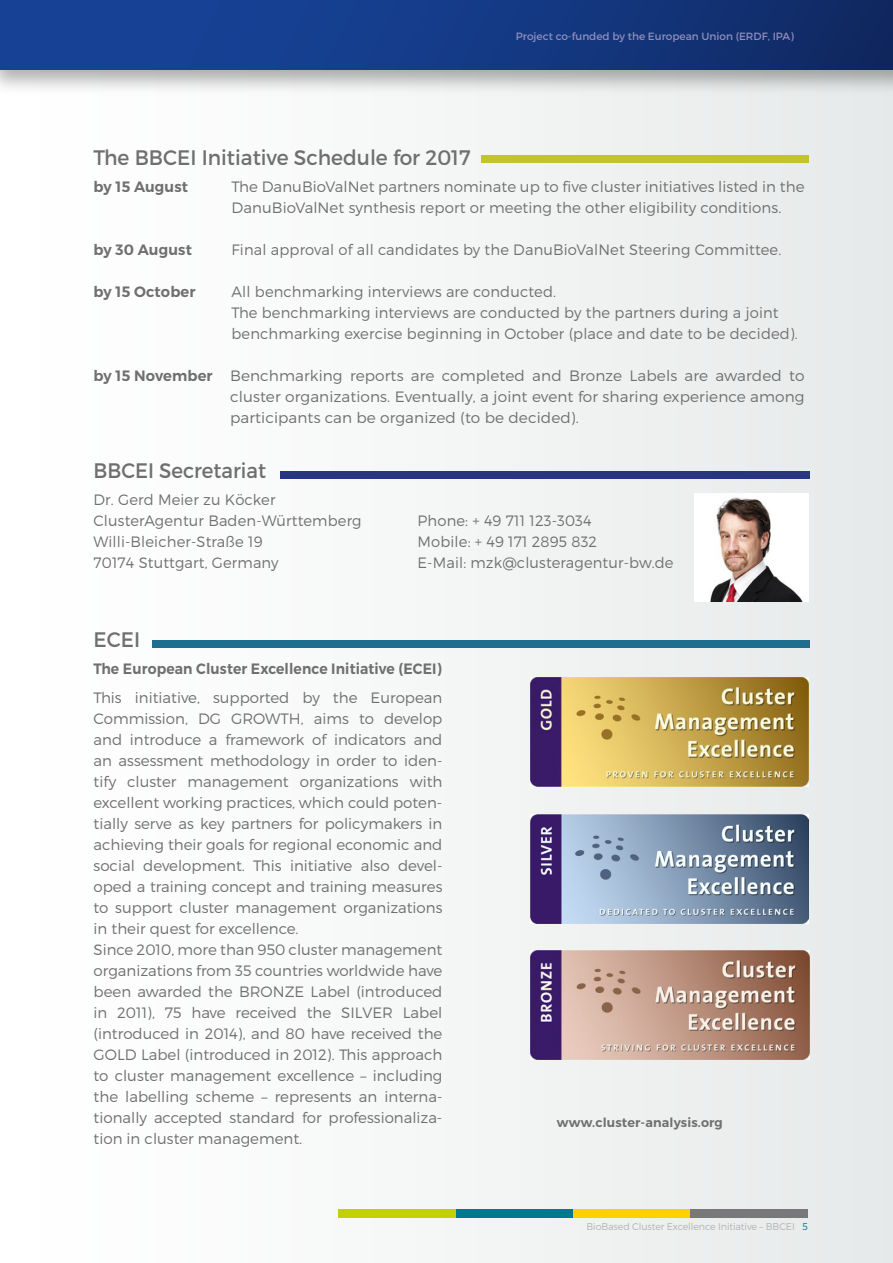
<style>
.page{position:relative;width:893px;height:1263px;background:#fff}
.page>*{position:absolute;margin:0;border:0;box-sizing:border-box;transform-origin:0 0}
.t1{font:21px "Montserrat";color:#706f6f;scale:.96 1}
.t2{font:21px "Montserrat";color:#706f6f;scale:.94 1}
.t3{font:300 15px/21px "Montserrat";color:#706f6f}
.t4{font:600 15px "Montserrat";letter-spacing:.01em;color:#706f6f;scale:.93 1}
.t5{font:600 15px "Montserrat";letter-spacing:.01em;color:#706f6f}
.t6{font:600 12.75px "Montserrat";letter-spacing:.01em;color:#706f6f}
.t7{font:10.5px "Montserrat";color:#918dbe}
.t8{font:300 9.75px "Montserrat";letter-spacing:-.01em;color:#b3b2b2}
.s1{font-weight:600}
.s2{color:#00788f}
</style>
<div class="page">
<div style="left:0;top:0;width:893px;height:1263px;background:linear-gradient(to right,#fff,#e6e9e9)"></div>
<img style="left:0;top:70px;width:893px;height:168px">
<div style="left:0;top:0;width:893px;height:70px;background:linear-gradient(to right,#17469f,#102b67)"></div>
<div style="left:339px;top:1209px;width:117px;height:9px;background:#c2d100"></div>
<div style="left:456px;top:1209px;width:117px;height:9px;background:#00788f"></div>
<div style="left:573px;top:1209px;width:117px;height:9px;background:#ffd100"></div>
<div style="left:690px;top:1209px;width:118px;height:9px;background:#78787a"></div>
<div style="left:152px;top:640px;width:657px;height:7px;background:#1e6e90"></div>
<div style="left:482px;top:156px;width:327px;height:7px;background:#c3c42c"></div>
<img style="left:531px;top:951px;width:278px;height:108px">
<img style="left:530px;top:678px;width:279px;height:108px">
<img style="left:530px;top:814px;width:279px;height:109px">
<div style="left:280px;top:471px;width:529px;height:7px;background:#283583"></div>
<img style="left:695px;top:494px;width:113px;height:107px">
<h1 class="t1" style="left:94px;top:144px;width:394px">The BBCEI Initiative Schedule for 2017</h1>
<p class="t7" style="left:516px;top:29px;width:279px">Project co-funded by the European Union (ERDF, IPA)</p>
<p class="t5" style="left:94px;top:177px;width:96px">by 15 August</p>
<p class="t3" style="left:232px;top:176px;width:574px">The DanuBioValNet partners nominate up to five cluster initiatives listed in the<br>DanuBioValNet synthesis report or meeting the other eligibility conditions.</p>
<p class="t5" style="left:94px;top:240px;width:100px">by 30 August</p>
<p class="t3" style="left:232px;top:239px;width:551px">Final approval of all candidates by the DanuBioValNet Steering Committee.</p>
<p class="t5" style="left:94px;top:282px;width:104px">by 15 October</p>
<p class="t3" style="left:232px;top:281px;width:568px">All benchmarking interviews are conducted.<br>The benchmarking interviews are conducted by the partners during a joint benchmarking exercise beginning in October (place and date to be decided).</p>
<p class="t3" style="left:230px;top:365px;width:576px;text-align:justify;text-indent:-136px"><span class="s1">by 15 November</span> Benchmarking reports are completed and Bronze Labels are awarded to cluster organizations. Eventually, a joint event for sharing experience among participants can be organized (to be decided).</p>
<h1 class="t2" style="left:94px;top:458px;width:185px">BBCEI Secretariat</h1>
<p class="t3" style="left:94px;top:489px;width:270px">Dr. Gerd Meier zu Köcker<br>ClusterAgentur Baden-Württemberg</p>
<p class="t3" style="left:418px;top:510px;width:176px">Phone: + 49 711 123-3034</p>
<p class="t3" style="left:94px;top:531px;width:171px">Willi-Bleicher-Straße 19</p>
<p class="t3" style="left:418px;top:531px;width:181px">Mobile: + 49 171 2895 832</p>
<p class="t3" style="left:94px;top:552px;width:186px">70174 Stuttgart, Germany</p>
<p class="t3" style="left:418px;top:552px;width:257px">E-Mail: mzk@clusteragentur-bw.de</p>
<h1 class="t1" style="left:94px;top:627px;width:50px">ECEI</h1>
<p class="t4" style="left:94px;top:659px;width:376px">The European Cluster Excellence Initiative (ECEI)</p>
<p class="t3" style="left:94px;top:687px;width:350px">This initiative, supported by the European Commission, DG GROWTH, aims to develop and introduce a framework of indicators and an assessment methodology in order to iden&shy;tify cluster management organizations with excellent working practices, which could poten&shy;tially serve as key partners for policymakers in achieving their goals for regional economic and social development. This initiative also devel&shy;oped a training concept and training measures to support cluster management organizations in their quest for excellence.<br>Since 2010, more than 950 cluster management organizations from 35 countries worldwide have been awarded the BRONZE Label (introduced in 2011), 75 have received the SILVER Label (introduced in 2014), and 80 have received the GOLD Label (introduced in 2012). This approach to cluster management excellence – including the labelling scheme – represents an interna&shy;tionally accepted standard for professionaliza&shy;tion in cluster management.</p>
<p class="t6" style="left:557px;top:1114px;width:167px">www.cluster-analysis.org</p>
<p class="t8" style="left:586px;top:1220px;width:223px">BioBased Cluster Excellence Initiative – BBCEI <span class="s2">5</span></p>
</div>
